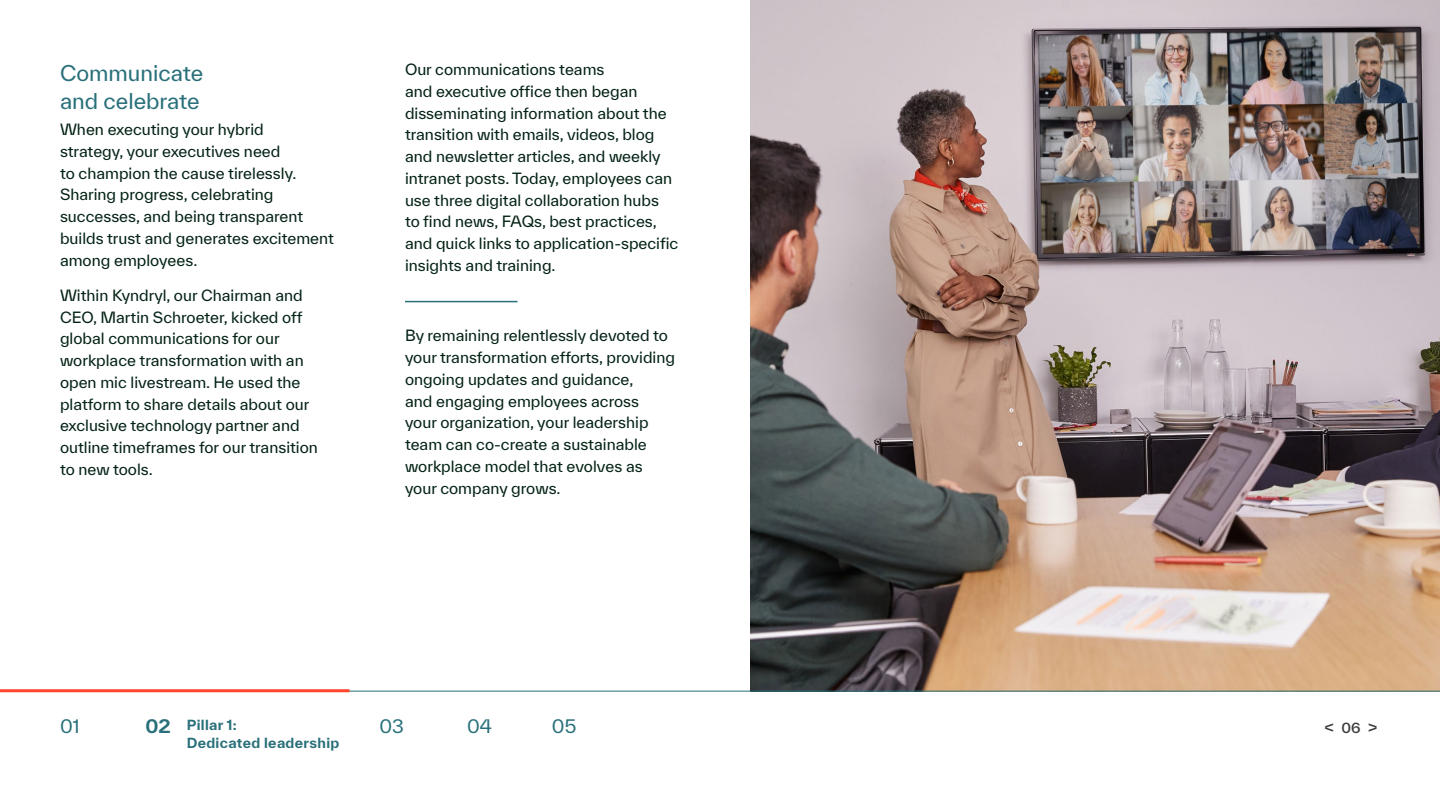
<style>
.page{position:relative;width:1440px;height:810px;background:#fff}
.page>*{position:absolute;margin:0;border:0;box-sizing:border-box;transform-origin:0 0}
.t1{font:21px/27.8px "TWK Everett";color:#29707a}
.t2{font:18px "TWK Everett";color:#29707a}
.t3{font:500 16.5px "TWK Everett";color:#3d3c3c}
.t4{font:15px/21.8px "TWK Everett";color:#042315}
.t5{font:700 13.5px "TWK Everett";letter-spacing:.025em;color:#29707a}
.s1{font-size:18px}
</style>
<div class="page">
<img style="left:750px;top:0;width:690px;height:691px">
<hr style="left:0;top:691px;width:1440px;height:1px;background:#29707a">
<hr style="left:405px;top:301px;width:113px;height:1px;background:#29707a">
<hr style="left:0;top:689px;width:350px;height:3px;background:#ff462d">
<h1 class="t1" style="left:60px;top:59px;width:145px">Communicate and celebrate</h1>
<p class="t4" style="left:60px;top:118px;width:275px">When executing your hybrid<br>strategy, your executives need<br>to champion the cause tirelessly.<br>Sharing progress, celebrating successes, and being transparent builds trust and generates excitement among employees.</p>
<p class="t4" style="left:60px;top:284px;width:259px">Within Kyndryl, our Chairman and<br>CEO, Martin Schroeter, kicked off global communications for our workplace transformation with an open mic livestream. He used the platform to share details about our exclusive technology partner and outline timeframes for our transition to new tools.</p>
<p class="t4" style="left:405px;top:58px;width:275px">Our communications teams<br>and executive office then began disseminating information about the transition with emails, videos, blog and newsletter articles, and weekly intranet posts. Today, employees can use three digital collaboration hubs<br>to find news, FAQs, best practices, and quick links to application-specific insights and training.</p>
<p class="t4" style="left:405px;top:325px;width:272px">By remaining relentlessly devoted to your transformation efforts, providing ongoing updates and guidance,<br>and engaging employees across<br>your organization, your leadership team can co-create a sustainable workplace model that evolves as your company grows.</p>
<p class="t2" style="left:60px;top:714px;width:21px">01</p>
<p class="t5" style="left:146px;top:715px;width:93px"><span class="s1">02</span> Pillar 1:</p>
<p class="t2" style="left:467px;top:714px;width:26px">04</p>
<p class="t2" style="left:552px;top:714px;width:26px">05</p>
<p class="t3" style="left:1324px;top:714px;width:55px">&lt; <sub>06</sub> &gt;</p>
<p class="t5" style="left:187px;top:733px;width:154px">Dedicated leadership</p>
<p class="t2" style="left:380px;top:714px;width:26px">03</p>
</div>
